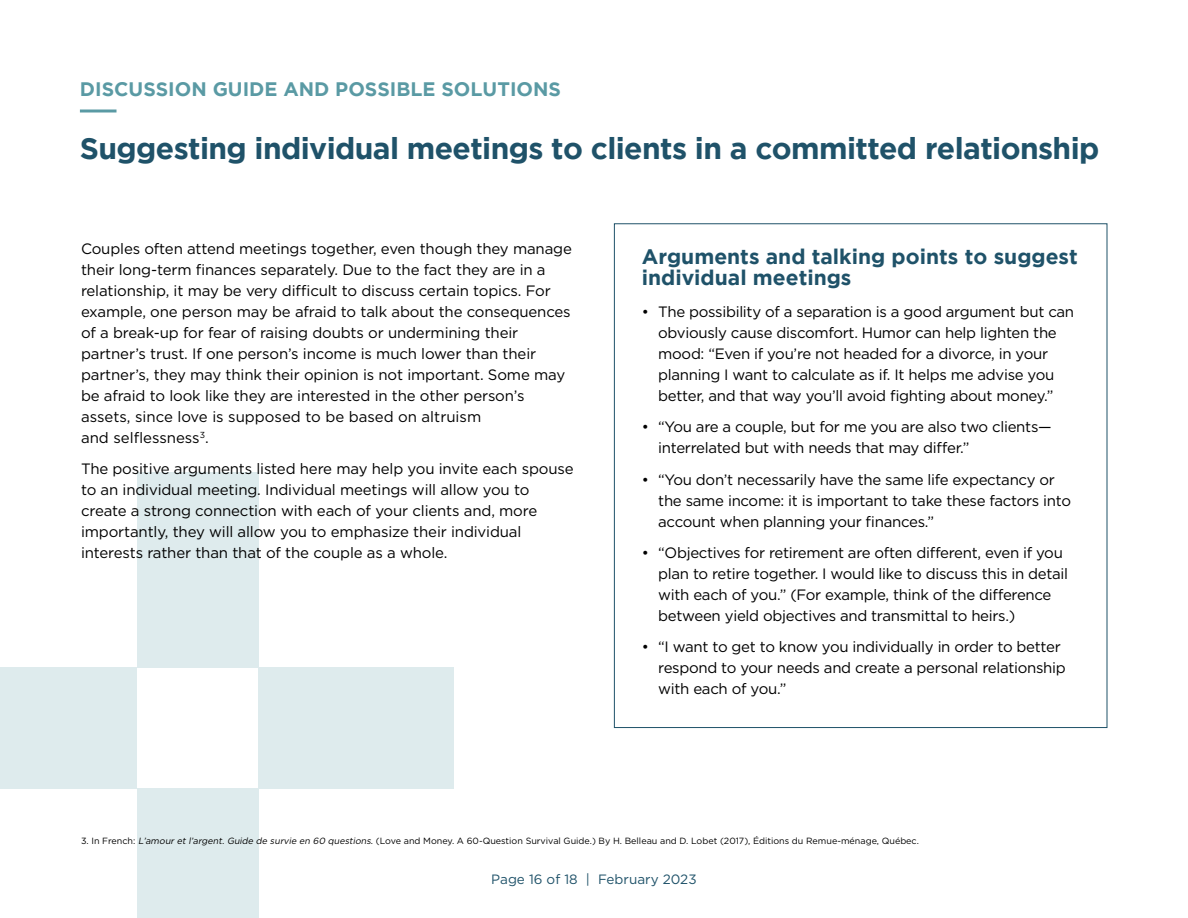
<style>
.page{position:relative;width:1188px;height:918px;background:#fff}
.page>*{position:absolute;margin:0;border:0;box-sizing:border-box;transform-origin:0 0}
.t1{font:700 30px "Gotham";letter-spacing:-.02em;color:#1f5269}
.t2{font:700 21px/21px "Gotham";color:#1f5269}
.t3{font:700 19.5px "Gotham";color:#5a9aa4}
.t4{font:15px/21px "Gotham";letter-spacing:-.02em;color:#000}
.t5{font:13.5px "Gotham";color:#1f5269}
.t6{font:9px "Gotham";color:#000}
.s1{font-style:italic}
</style>
<div class="page">
<div style="left:258px;top:667px;width:196px;height:122px;background:#deebed"></div>
<div style="left:0;top:667px;width:137px;height:122px;background:#deebed"></div>
<div style="left:137px;top:472px;width:121px;height:195px;background:#deebed"></div>
<div style="left:137px;top:789px;width:121px;height:129px;background:#deebed"></div>
<hr style="left:80px;top:110px;width:37px;height:2px;background:#5a9aa4">
<h3 class="t3" style="left:80px;top:78px;width:483px">DISCUSSION GUIDE AND POSSIBLE SOLUTIONS</h3>
<h1 class="t1" style="left:80px;top:131px;width:1021px">Suggesting individual meetings to clients in a committed relationship</h1>
<p class="t4" style="left:81px;top:237px;width:492px">Couples often attend meetings together, even though they manage their long-term finances separately. Due to the fact they are in a relationship, it may be very difficult to discuss certain topics. For example, one person may be afraid to talk about the consequences of a break-up for fear of raising doubts or undermining their partner’s trust. If one person’s income is much lower than their partner’s, they may think their opinion is not important. Some may be afraid to look like they are interested in the other person’s assets, since love is supposed to be based on altruism<br>and selflessness<sup>3</sup>.</p>
<p class="t4" style="left:81px;top:458px;width:494px">The positive arguments listed here may help you invite each spouse to an individual meeting. Individual meetings will allow you to create a strong connection with each of your clients and, more importantly, they will allow you to emphasize their individual interests rather than that of the couple as a whole.</p>
<h2 class="t2" style="left:642px;top:246px;width:438px">Arguments and talking points to suggest individual meetings</h2>
<p class="t4" style="left:658px;top:300px;width:417px;text-indent:-16px">• The possibility of a separation is a good argument but can obviously cause discomfort. Humor can help lighten the mood: “Even if you’re not headed for a divorce, in your planning I want to calculate as if. It helps me advise you better, and that way you’ll avoid fighting about money.”</p>
<p class="t4" style="left:658px;top:416px;width:395px;text-indent:-16px">• “You are a couple, but for me you are also two clients— interrelated but with needs that may differ.”</p>
<p class="t4" style="left:658px;top:468px;width:414px;text-indent:-16px">• “You don’t necessarily have the same life expectancy or the same income: it is important to take these factors into account when planning your finances.”</p>
<p class="t4" style="left:658px;top:542px;width:411px;text-indent:-16px">• “Objectives for retirement are often different, even if you plan to retire together. I would like to discuss this in detail with each of you.” (For example, think of the difference between yield objectives and transmittal to heirs.)</p>
<p class="t4" style="left:658px;top:636px;width:409px;text-indent:-16px">• “I want to get to know you individually in order to better respond to your needs and create a personal relationship with each of you.”</p>
<p class="t6" style="left:81px;top:835px;width:838px">3. In French: <span class="s1">L’amour et l’argent. Guide de survie en 60 questions</span>. (Love and Money. A 60-Question Survival Guide.) By H. Belleau and D. Lobet (2017), Éditions du Remue-ménage, Québec.</p>
<p class="t5" style="left:491px;top:871px;width:207px">Page 16 of 18 | February 2023</p>
</div>
